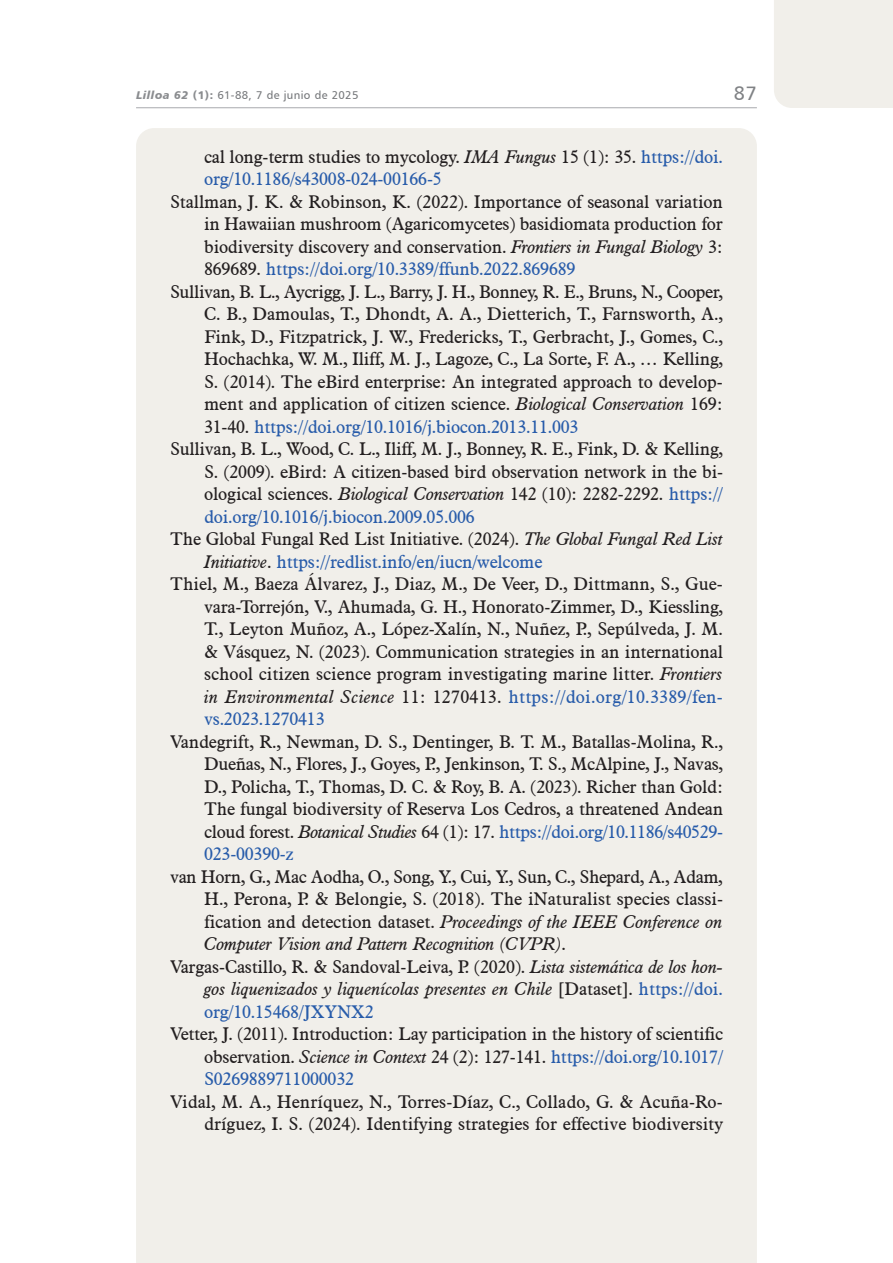
<style>
.page{position:relative;width:893px;height:1263px;background:#fff}
.page>*{position:absolute;margin:0;border:0;box-sizing:border-box;transform-origin:0 0}
.t1{font:19.5px "Humanist 777 BT Roman B";color:#808285}
.t2{font:18px/22.5px "Aldine 721 BT";letter-spacing:-.01em;color:#231f20;text-align:justify}
.t3{font:18px/22.5px "Aldine 721 BT";letter-spacing:-.01em;color:#285caa}
.t4{font:italic 18px "Aldine 721 BT";letter-spacing:-.005em;color:#231f20}
.t5{font:18px "Aldine 721 BT";letter-spacing:.015em;color:#285caa}
.t6{font:11.25px "Humanist 777 BT Roman B";letter-spacing:.03em;color:#76787b}
.s1{font-family:"Humanist 777 BT Black Italic B";color:#8a8c8f}
.s2{font-family:"Humanist 777 BT Black B";color:#8a8c8f}
.s3{color:#231f20}
.s4{font-style:italic;color:#231f20}
.s5{font-style:italic}
.s6{color:#285caa}
.s7{font-style:normal}
.s8{font-style:normal;color:#285caa}
</style>
<div class="page">
<hr style="left:136px;top:107px;width:621px;height:1px;background:#a8a9ad">
<div style="left:774px;top:0;width:119px;height:108px;background:#f1efea"></div>
<div style="left:136px;top:128px;width:621px;height:1135px;background:#f1efea"></div>
<p class="t6" style="left:136px;top:88px;width:224px"><span class="s1">Lilloa 62</span> <span class="s2">(1):</span> 61-88, 7 de junio de 2025</p>
<p class="t1" style="left:734px;top:81px;width:24px">87</p>
<p class="t3" style="left:204px;top:145px;width:520px"><span class="s3">cal long-term studies to mycology.</span> <span class="s4">IMA Fungus</span> <span class="s3">15 (1): 35.</span> https://doi. org/10.1186/s43008-024-00166-5</p>
<p class="t2" style="left:170px;top:190px;width:554px">Stallman, J. K. &amp; Robinson, K. (2022). Importance of seasonal variation</p>
<p class="t2" style="left:204px;top:212px;width:520px">in Hawaiian mushroom (Agaricomycetes) basidiomata production for</p>
<p class="t2" style="left:204px;top:235px;width:520px">biodiversity discovery and conservation. <span class="s5">Frontiers in Fungal Biology</span> 3:</p>
<p class="t3" style="left:204px;top:257px;width:373px"><span class="s3">869689.</span> https://doi.org/10.3389/ffunb.2022.869689</p>
<p class="t2" style="left:170px;top:280px;width:554px">Sullivan, B. L., Aycrigg, J. L., Barry, J. H., Bonney, R. E., Bruns, N., Cooper,</p>
<p class="t2" style="left:204px;top:302px;width:520px">C. B., Damoulas, T., Dhondt, A. A., Dietterich, T., Farnsworth, A.,</p>
<p class="t2" style="left:204px;top:325px;width:520px">Fink, D., Fitzpatrick, J. W., Fredericks, T., Gerbracht, J., Gomes, C.,</p>
<p class="t2" style="left:204px;top:347px;width:520px">Hochachka, W. M., Iliff, M. J., Lagoze, C., La Sorte, F. A., … Kelling,</p>
<p class="t2" style="left:204px;top:370px;width:520px">S. (2014). The eBird enterprise: An integrated approach to develop-</p>
<p class="t2" style="left:204px;top:392px;width:520px">ment and application of citizen science. <span class="s5">Biological Conservation</span> 169:</p>
<p class="t3" style="left:204px;top:415px;width:376px"><span class="s3">31-40.</span> https://doi.org/10.1016/j.biocon.2013.11.003</p>
<p class="t2" style="left:170px;top:437px;width:554px">Sullivan, B. L., Wood, C. L., Iliff, M. J., Bonney, R. E., Fink, D. &amp; Kelling,</p>
<p class="t2" style="left:204px;top:460px;width:520px">S. (2009). eBird: A citizen-based bird observation network in the bi-</p>
<p class="t2" style="left:204px;top:482px;width:520px">ological sciences. <span class="s5">Biological Conservation</span> 142 (10): 2282-2292. <span class="s6">https://</span></p>
<p class="t3" style="left:204px;top:505px;width:272px">doi.org/10.1016/j.biocon.2009.05.006</p>
<p class="t2" style="left:170px;top:527px;width:554px">The Global Fungal Red List Initiative. (2024). <span class="s5">The Global Fungal Red List</span></p>
<p class="t3" style="left:204px;top:550px;width:340px"><span class="s4">Initiative</span><span class="s3">.</span> https://redlist.info/en/iucn/welcome</p>
<p class="t2" style="left:170px;top:572px;width:554px">Thiel, M., Baeza Álvarez, J., Diaz, M., De Veer, D., Dittmann, S., Gue-</p>
<p class="t2" style="left:204px;top:595px;width:520px">vara-Torrejón, V., Ahumada, G. H., Honorato-Zimmer, D., Kiessling,</p>
<p class="t2" style="left:204px;top:617px;width:520px">T., Leyton Muñoz, A., López-Xalín, N., Nuñez, P., Sepúlveda, J. M.</p>
<p class="t2" style="left:204px;top:640px;width:520px">&amp; Vásquez, N. (2023). Communication strategies in an international</p>
<p class="t2" style="left:204px;top:662px;width:520px">school citizen science program investigating marine litter. <span class="s5">Frontiers</span></p>
<p class="t5" style="left:204px;top:685px;width:520px"><span class="s4">in Environmental Science</span> <span class="s3">11: 1270413.</span> https://doi.org/10.3389/fen-</p>
<p class="t3" style="left:204px;top:707px;width:122px">vs.2023.1270413</p>
<p class="t2" style="left:204px;top:730px;width:520px;text-indent:-34px">Vandegrift, R., Newman, D. S., Dentinger, B. T. M., Batallas-Molina, R., Dueñas, N., Flores, J., Goyes, P., Jenkinson, T. S., McAlpine, J., Navas, D., Policha, T., Thomas, D. C. &amp; Roy, B. A. (2023). Richer than Gold:<br>The fungal biodiversity of Reserva Los Cedros, a threatened Andean cloud forest. <span class="s5">Botanical Studies</span> 64 (1): 17. <span class="s6">https://doi.org/10.1186/s40529- 023-00390-z</span></p>
<p class="t2" style="left:170px;top:865px;width:554px">van Horn, G., Mac Aodha, O., Song, Y., Cui, Y., Sun, C., Shepard, A., Adam,</p>
<p class="t2" style="left:204px;top:887px;width:520px">H., Perona, P. &amp; Belongie, S. (2018). The iNaturalist species classi-</p>
<p class="t4" style="left:204px;top:910px;width:520px"><span class="s7">fication and detection dataset.</span> Proceedings of the IEEE Conference on</p>
<p class="t4" style="left:204px;top:933px;width:363px">Computer Vision and Pattern Recognition (CVPR)<span class="s7">.</span></p>
<p class="t2" style="left:170px;top:955px;width:555px">Vargas-Castillo, R. &amp; Sandoval-Leiva, P. (2020). <span class="s5">Lista sistemática de los hon-</span></p>
<p class="t4" style="left:204px;top:978px;width:520px">gos liquenizados y liquenícolas presentes en Chile <span class="s7">[Dataset].</span> <span class="s8">https://doi.</span></p>
<p class="t3" style="left:204px;top:1000px;width:171px">org/10.15468/JXYNX2</p>
<p class="t2" style="left:204px;top:1022px;width:520px;text-indent:-34px">Vetter, J. (2011). Introduction: Lay participation in the history of scientific observation. <span class="s5">Science in Context</span> 24 (2): 127-141. <span class="s6">https://doi.org/10.1017/ S0269889711000032</span></p>
<p class="t2" style="left:170px;top:1090px;width:555px;text-align:right">Vidal, M. A., Henríquez, N., Torres-Díaz, C., Collado, G. &amp; Acuña-Ro&shy;dríguez, I. S. (2024). Identifying strategies for effective biodiversity</p>
</div>
